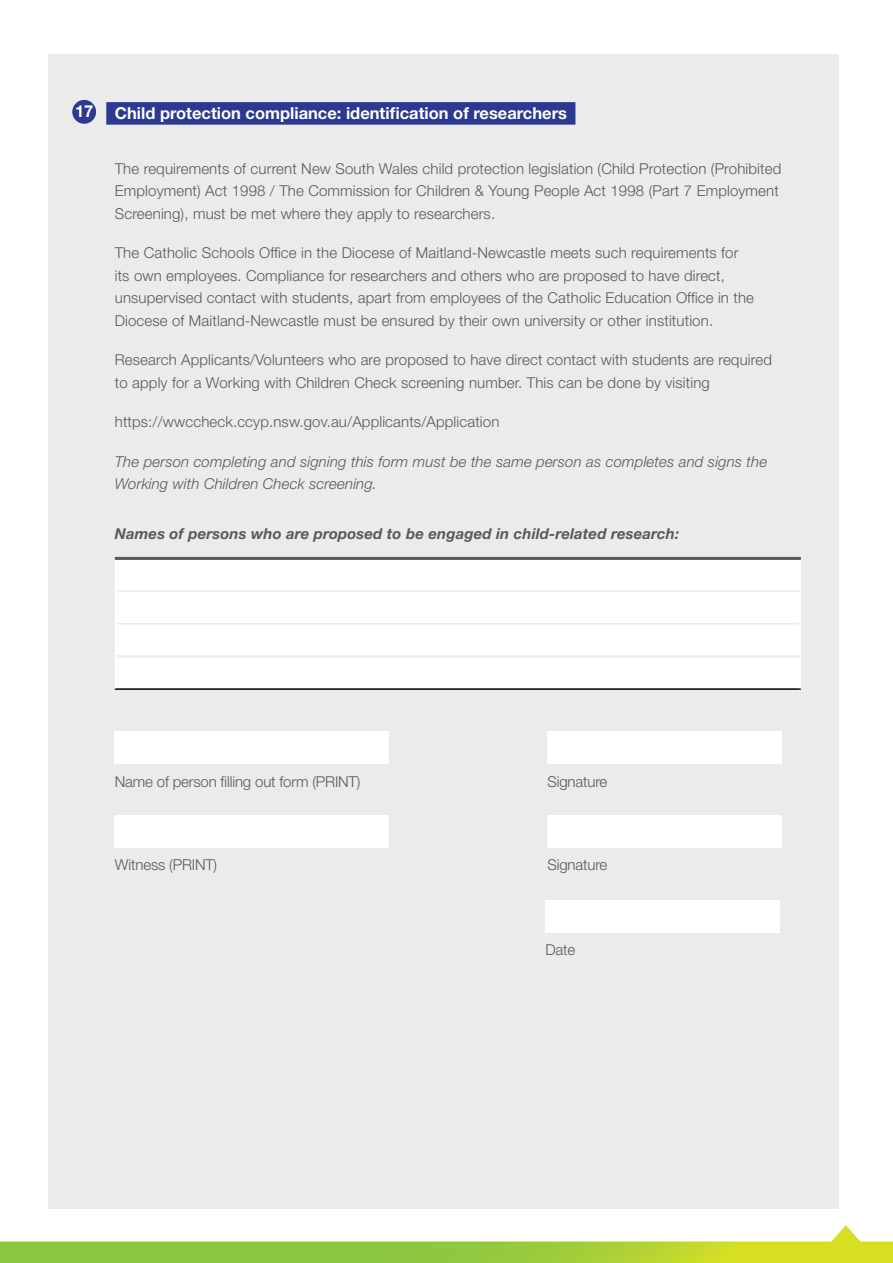
<style>
.page{position:relative;width:893px;height:1263px;background:#fff}
.page>*{position:absolute;margin:0;border:0;box-sizing:border-box;transform-origin:0 0}
.t1{font:700 16.5px "Helvetica Neue LT Std";color:#fff}
.t2{font:300 15px/22.5px "Helvetica Neue LT Std";letter-spacing:.01em;color:#58595b}
.t3{font:italic 300 15px/22.5px "Helvetica Neue LT Std";letter-spacing:.01em;color:#58595b}
.t4{font:300 15px "Helvetica Neue LT Std";letter-spacing:-.01em;color:#58595b}
.t5{font:italic 700 15px "Helvetica Neue LT Std";letter-spacing:.01em;color:#58595b}
</style>
<div class="page">
<div style="left:48px;top:54px;width:791px;height:1155px;background:#ebebec"></div>
<div style="left:72px;top:100px;width:24px;height:24px;background:#2b3990;border-radius:50%"></div>
<div style="left:106px;top:102px;width:469px;height:23px;background:#2b3990"></div>
<div style="left:545px;top:900px;width:235px;height:33px;background:#fff"></div>
<div style="left:116px;top:560px;width:683px;height:128px;background:#fff"></div>
<hr style="left:115px;top:688px;width:686px;height:2px;background:#000">
<hr style="left:116px;top:655px;width:683px;height:3px;background:#eeefef">
<hr style="left:116px;top:590px;width:683px;height:2px;background:#ebebec">
<hr style="left:115px;top:560px;width:1px;height:31px;background:#fff">
<hr style="left:799px;top:560px;width:2px;height:31px;background:#fff">
<hr style="left:115px;top:591px;width:1px;height:33px;background:#fff">
<hr style="left:799px;top:591px;width:2px;height:33px;background:#fff">
<hr style="left:115px;top:624px;width:1px;height:32px;background:#fff">
<hr style="left:799px;top:624px;width:2px;height:32px;background:#fff">
<hr style="left:115px;top:656px;width:1px;height:32px;background:#fff">
<hr style="left:799px;top:656px;width:2px;height:32px;background:#fff">
<hr style="left:115px;top:557px;width:686px;height:3px;background:#58595b">
<hr style="left:116px;top:623px;width:683px;height:1px;background:#ebebec">
<div style="left:115px;top:731px;width:274px;height:33px;background:#fff"></div>
<div style="left:547px;top:731px;width:235px;height:33px;background:#fff"></div>
<div style="left:115px;top:814px;width:274px;height:33px;background:#fff"></div>
<div style="left:547px;top:814px;width:235px;height:33px;background:#fff"></div>
<svg style="left:0;top:1225px;width:893px;height:38px"></svg>
<p class="t1" style="left:75px;top:101px;width:20px">17</p>
<p class="t1" style="left:115px;top:103px;width:454px">Child protection compliance: identification of researchers</p>
<p class="t2" style="left:115px;top:157px;width:668px">The requirements of current New South Wales child protection legislation (Child Protection (Prohibited<br>Employment) Act 1998 / The Commission for Children &amp; Young People Act 1998 (Part 7 Employment<br>Screening), must be met where they apply to researchers.</p>
<p class="t2" style="left:115px;top:241px;width:641px">The Catholic Schools Office in the Diocese of Maitland-Newcastle meets such requirements for its own employees. Compliance for researchers and others who are proposed to have direct, unsupervised contact with students, apart from employees of the Catholic Education Office in the Diocese of Maitland-Newcastle must be ensured by their own university or other institution.</p>
<p class="t2" style="left:115px;top:348px;width:659px">Research Applicants/Volunteers who are proposed to have direct contact with students are required to apply for a Working with Children Check screening number. This can be done by visiting</p>
<p class="t2" style="left:115px;top:410px;width:386px">https://wwccheck.ccyp.nsw.gov.au/Applicants/Application</p>
<p class="t3" style="left:115px;top:450px;width:654px">The person completing and signing this form must be the same person as completes and signs the<br>Working with Children Check screening.</p>
<p class="t5" style="left:115px;top:525px;width:566px">Names of persons who are proposed to be engaged in child-related research:</p>
<p class="t4" style="left:115px;top:772px;width:247px">Name of person filling out form (PRINT)</p>
<p class="t4" style="left:547px;top:772px;width:61px">Signature</p>
<p class="t4" style="left:115px;top:855px;width:104px">Witness (PRINT)</p>
<p class="t4" style="left:547px;top:855px;width:61px">Signature</p>
<p class="t2" style="left:545px;top:938px;width:31px">Date</p>
</div>
